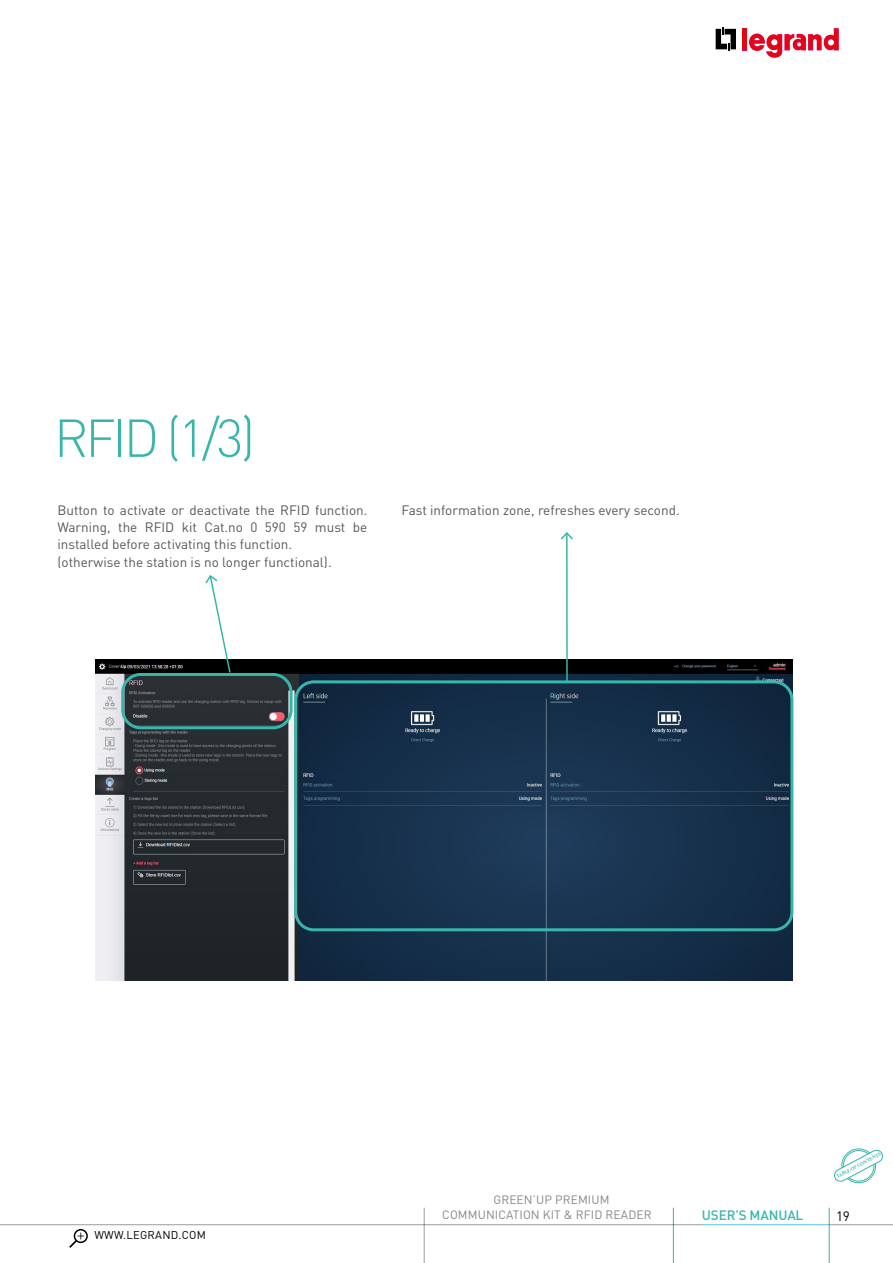
<style>
.page{position:relative;width:893px;height:1263px;background:#fff}
.page>*{position:absolute;margin:0;border:0;box-sizing:border-box;transform-origin:0 0}
.t1{font:300 52.5px "DIN Pro";color:#38b6ab}
.t2{font:13.5px/17.2px "DIN Pro";color:#575756}
.t3{font:500 13.5px "DIN Pro";letter-spacing:-.01em;color:#38b6ab}
.t4{font:13.5px "DIN Pro";color:#000}
.t5{font:12px/15px "DIN Pro";letter-spacing:.01em;color:#878787}
.t6{font:11.25px "DIN Pro";letter-spacing:.02em;color:#000}
.t7{font:700 4.95px "Minion Pro";color:#38b6ab}
</style>
<div class="page">
<hr style="left:829px;top:1208px;width:1px;height:55px;background:#38b6ab">
<hr style="left:673px;top:1208px;width:1px;height:55px;background:#38b6ab">
<hr style="left:829px;top:1224px;width:64px;height:1px;background:#9d9d9c">
<hr style="left:424px;top:1208px;width:1px;height:55px;background:#9d9d9c">
<hr style="left:703px;top:1224px;width:126px;height:1px;background:#5bc5f2">
<hr style="left:0;top:1224px;width:703px;height:1px;background:#9d9d9c">
<svg style="left:716px;top:27px;width:20px;height:24px"></svg>
<div style="left:742px;top:28px;width:5px;height:22px;background:#e30613"></div>
<svg style="left:749px;top:28px;width:90px;height:30px"></svg>
<div style="left:74px;top:1229px;width:14px;height:14px;border:2px solid #000;border-radius:50%"></div>
<svg style="left:69px;top:1232px;width:15px;height:16px"></svg>
<div style="left:841px;top:1148px;width:35px;height:35px;border:1px solid #38b6ab;border-radius:50%"></div>
<svg style="left:837px;top:1152px;width:44px;height:30px"></svg>
<img style="left:96px;top:659px;width:696px;height:321px">
<div style="left:294px;top:680px;width:499px;height:251px;border:3px solid #38b6ab;border-radius:18px"></div>
<div style="left:121px;top:673px;width:172px;height:56px;border:3px solid #38b6ab;border-radius:18px"></div>
<svg style="left:204px;top:575px;width:28px;height:99px"></svg>
<hr style="left:566px;top:533px;width:2px;height:149px;background:#38b6ab">
<svg style="left:560px;top:532px;width:13px;height:9px"></svg>
<h1 class="t1" style="left:54px;top:402px;width:203px">RFID (1/3)</h1>
<p class="t2" style="left:57px;top:501px;width:311px">Button to activate or deactivate the RFID function.<br>Warning, the RFID kit Cat.no 0 590 59 must be installed before activating this function.<br>(otherwise the station is no longer functional).</p>
<p class="t2" style="left:401px;top:501px;width:280px">Fast information zone, refreshes every second.</p>
<p class="t6" style="left:94px;top:1227px;width:113px">WWW.LEGRAND.COM</p>
<p class="t5" style="left:442px;top:1192px;width:211px;text-indent:51px">GREEN’UP PREMIUM<br>COMMUNICATION KIT &amp; RFID READER</p>
<p class="t7" style="left:835px;top:1174px;width:51px;rotate:-28deg">TABLE OF CONTENTS</p>
<p class="t3" style="left:702px;top:1206px;width:103px">USER’S MANUAL</p>
<p class="t4" style="left:836px;top:1207px;width:15px">19</p>
</div>
